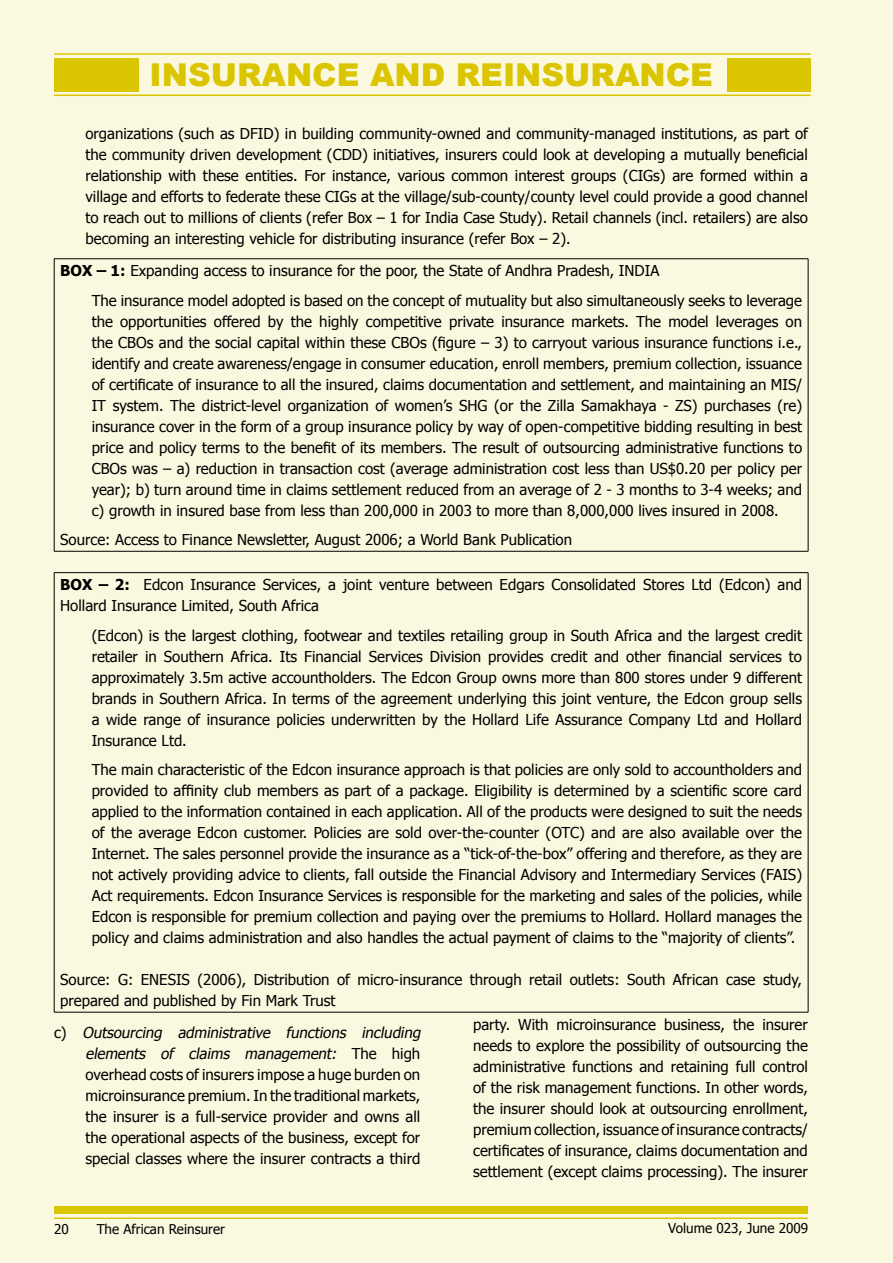
<style>
.page{position:relative;width:893px;height:1263px;background:#fbf8e0}
.page>*{position:absolute;margin:0;border:0;box-sizing:border-box;transform-origin:0 0}
.t1{font:900 31.5px "Arial";color:#dbc500}
.t2{font:15px/21px "Tahoma";color:#000;text-align:justify}
.t3{font:13.5px "Tahoma";color:#000}
.s1{font-weight:700}
.s2{font-style:italic}
</style>
<div class="page">
<div style="left:54px;top:1207px;width:754px;height:7px;background:#dbc500"></div>
<hr style="left:54px;top:1217px;width:754px;height:2px;background:#dbc500">
<hr style="left:54px;top:258px;width:754px;height:1px;background:#000">
<hr style="left:54px;top:259px;width:1px;height:292px;background:#000">
<hr style="left:808px;top:259px;width:1px;height:292px;background:#000">
<hr style="left:54px;top:551px;width:754px;height:1px;background:#000">
<hr style="left:54px;top:572px;width:754px;height:1px;background:#000">
<hr style="left:54px;top:573px;width:1px;height:439px;background:#000">
<hr style="left:808px;top:573px;width:1px;height:439px;background:#000">
<hr style="left:54px;top:1012px;width:754px;height:1px;background:#000">
<hr style="left:54px;top:95px;width:757px;height:1px;background:#dbc500">
<hr style="left:54px;top:53px;width:757px;height:2px;background:#dbc500">
<div style="left:55px;top:58px;width:84px;height:34px;background:#dbc500"></div>
<div style="left:727px;top:58px;width:84px;height:34px;background:#dbc500"></div>
<h1 class="t1" style="left:150px;top:57px;width:565px">INSURANCE AND REINSURANCE</h1>
<p class="t2" style="left:86px;top:123px;width:724px">organizations (such as DFID) in building community-owned and community-managed institutions, as part of the community driven development (CDD) initiatives, insurers could look at developing a mutually beneficial relationship with these entities. For instance, various common interest groups (CIGs) are formed within a village and efforts to federate these CIGs at the village/sub-county/county level could provide a good channel to reach out to millions of clients (refer Box – 1 for India Case Study). Retail channels (incl. retailers) are also becoming an interesting vehicle for distributing insurance (refer Box – 2).</p>
<p class="t2" style="left:92px;top:255px;width:712px;line-height:29.5px;text-indent:-32px"><span class="s1">BOX – 1:</span> Expanding access to insurance for the poor, the State of Andhra Pradesh, INDIA<br>The insurance model adopted is based on the concept of mutuality but also simultaneously seeks to leverage</p>
<p class="t2" style="left:92px;top:310px;width:712px">the opportunities offered by the highly competitive private insurance markets. The model leverages on the CBOs and the social capital within these CBOs (figure – 3) to carryout various insurance functions i.e., identify and create awareness/engage in consumer education, enroll members, premium collection, issuance of certificate of insurance to all the insured, claims documentation and settlement, and maintaining an MIS/ IT system. The district-level organization of women’s SHG (or the Zilla Samakhaya - ZS) purchases (re) insurance cover in the form of a group insurance policy by way of open-competitive bidding resulting in best price and policy terms to the benefit of its members. The result of outsourcing administrative functions to CBOs was – a) reduction in transaction cost (average administration cost less than US$0.20 per policy per year); b) turn around time in claims settlement reduced from an average of 2 - 3 months to 3-4 weeks; and c) growth in insured base from less than 200,000 in 2003 to more than 8,000,000 lives insured in 2008.</p>
<p class="t2" style="left:60px;top:529px;width:513px">Source: Access to Finance Newsletter, August 2006; a World Bank Publication</p>
<p class="t2" style="left:60px;top:574px;width:743px"><span class="s1">BOX – 2:</span> Edcon Insurance Services, a joint venture between Edgars Consolidated Stores Ltd (Edcon) and<br>Hollard Insurance Limited, South Africa</p>
<p class="t2" style="left:92px;top:624px;width:712px">(Edcon) is the largest clothing, footwear and textiles retailing group in South Africa and the largest credit retailer in Southern Africa. Its Financial Services Division provides credit and other financial services to approximately 3.5m active accountholders. The Edcon Group owns more than 800 stores under 9 different brands in Southern Africa. In terms of the agreement underlying this joint venture, the Edcon group sells a wide range of insurance policies underwritten by the Hollard Life Assurance Company Ltd and Hollard Insurance Ltd.</p>
<p class="t2" style="left:92px;top:759px;width:712px">The main characteristic of the Edcon insurance approach is that policies are only sold to accountholders and provided to affinity club members as part of a package. Eligibility is determined by a scientific score card applied to the information contained in each application. All of the products were designed to suit the needs of the average Edcon customer. Policies are sold over-the-counter (OTC) and are also available over the Internet. The sales personnel provide the insurance as a “tick-of-the-box” offering and therefore, as they are not actively providing advice to clients, fall outside the Financial Advisory and Intermediary Services (FAIS)<br>Act requirements. Edcon Insurance Services is responsible for the marketing and sales of the policies, while Edcon is responsible for premium collection and paying over the premiums to Hollard. Hollard manages the policy and claims administration and also handles the actual payment of claims to the “majority of clients”.</p>
<p class="t2" style="left:60px;top:969px;width:743px">Source: G: ENESIS (2006), Distribution of micro-insurance through retail outlets: South African case study, prepared and published by Fin Mark Trust</p>
<p class="t2" style="left:86px;top:1022px;width:340px;text-align:left;text-indent:-32px">c ) <span class="s2">Outsourcing administrative functions including elements of claims management:</span> T h e h i g h overhead costs of insurers impose a huge burden on microinsurance premium. In the traditional markets, the insurer is a full-service provider and owns all the operational aspects of the business, except for special classes where the insurer contracts a third</p>
<p class="t2" style="left:473px;top:1014px;width:336px">party. With microinsurance business, the insurer needs to explore the possibility of outsourcing the administrative functions and retaining full control of the risk management functions. In other words, the insurer should look at outsourcing enrollment, premium collection, issuance of insurance contracts/ certificates of insurance, claims documentation and settlement (except claims processing). The insurer</p>
<p class="t3" style="left:54px;top:1220px;width:16px">20</p>
<p class="t3" style="left:97px;top:1220px;width:130px">The African Reinsurer</p>
<p class="t3" style="left:668px;top:1219px;width:141px">Volume 023, June 2009</p>
</div>
